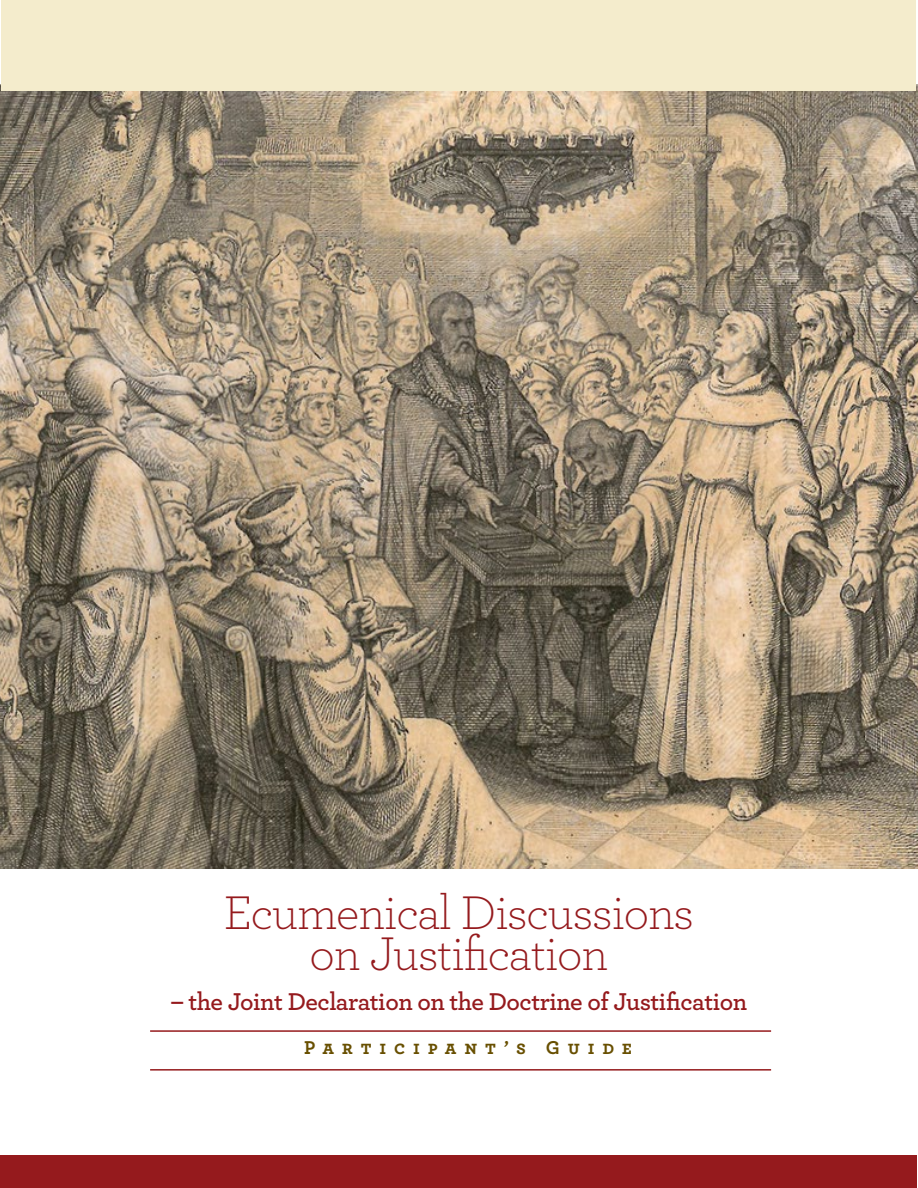
<style>
.page{position:relative;width:918px;height:1188px;background:#fff}
.page>*{position:absolute;margin:0;border:0;box-sizing:border-box;transform-origin:0 0}
.t1{font:300 49.5px "Archer";letter-spacing:-.02em;color:#951a1d}
.t2{font:600 25.5px "Archer";letter-spacing:-.02em;color:#951a1d}
.t3{font:700 19.5px "Archer";letter-spacing:.4em;color:#684f00}
</style>
<div class="page">
<div style="left:1px;top:1156px;width:916px;height:32px;background:#951a1d"></div>
<img style="left:1px;top:84px;width:917px;height:784px">
<hr style="left:150px;top:1030px;width:621px;height:2px;background:#951a1d">
<hr style="left:150px;top:1069px;width:621px;height:2px;background:#951a1d">
<div style="left:2px;top:1px;width:914px;height:90px;background:#f4eccc"></div>
<p class="t1" style="left:224px;top:880px;width:472px">Ecumenical Discussions</p>
<p class="t1" style="left:310px;top:921px;width:300px">on Justification</p>
<p class="t2" style="left:171px;top:983px;width:578px">– the Joint Declaration on the Doctrine of Justification</p>
<p class="t3" style="left:304px;top:1032px;width:330px">Participant’s Guide</p>
</div>
